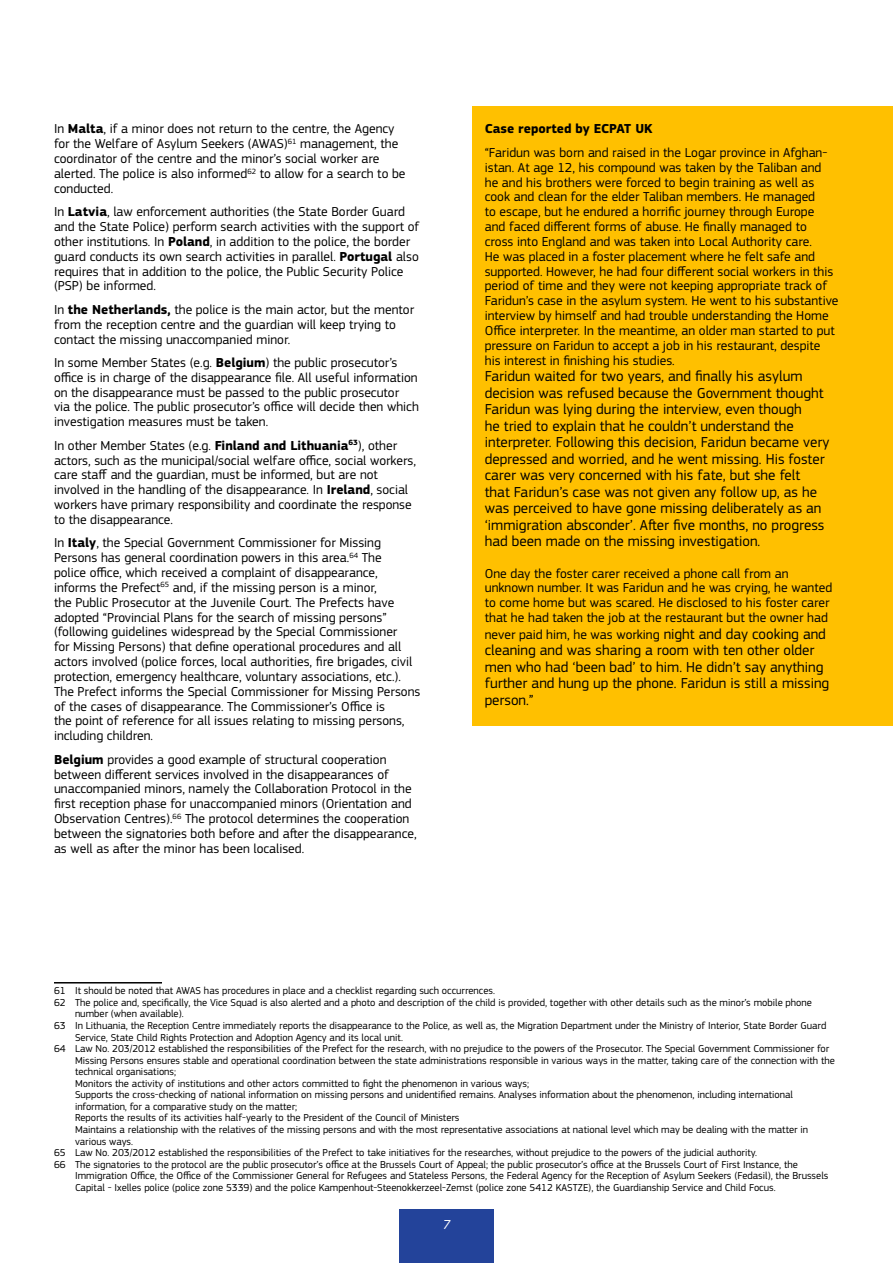
<style>
.page{position:relative;width:893px;height:1263px;background:#fff}
.page>*{position:absolute;margin:0;border:0;box-sizing:border-box;transform-origin:0 0}
.t1{font:15px/16.5px "EC Square Sans Pro";color:#000}
.t2{font:13.5px/14.9px "EC Square Sans Pro";color:#000}
.t3{font:700 13.5px "EC Square Sans Pro";color:#000}
.t4{font:italic 13.5px "EC Square Sans Pro";color:#fff}
.t5{font:10.5px "EC Square Sans Pro";color:#000}
.s1{font-weight:700}
.s2{font-size:15px}
</style>
<div class="page">
<div style="left:399px;top:1209px;width:95px;height:54px;background:#23439a"></div>
<hr style="left:54px;top:982px;width:108px;height:1px;background:#000">
<div style="left:472px;top:106px;width:420px;height:44px;background:#ffc000"></div>
<div style="left:472px;top:130px;width:420px;height:595px;background:#ffc000"></div>
<p class="t2" style="left:54px;top:122px;width:353px">In <span class="s1">Malta</span>, if a minor does not return to the centre, the Agency for the Welfare of Asylum Seekers (AWAS)<sup>61</sup> management, the coordinator of the centre and the minor’s social worker are alerted. The police is also informed<sup>62</sup> to allow for a search to be conducted.</p>
<p class="t2" style="left:54px;top:204px;width:367px">In <span class="s1">Latvia</span>, law enforcement authorities (the State Border Guard and the State Police) perform search activities with the support of other institutions. In <span class="s1">Poland</span>, in addition to the police, the border guard conducts its own search activities in parallel. <span class="s1">Portugal</span> also requires that in addition to the police, the Public Security Police (PSP) be informed.</p>
<p class="t2" style="left:54px;top:302px;width:362px">In <span class="s1">the Netherlands,</span> the police is the main actor, but the mentor from the reception centre and the guardian will keep trying to contact the missing unaccompanied minor.</p>
<p class="t2" style="left:54px;top:355px;width:366px">In some Member States (e.g. <span class="s1">Belgium</span>) the public prosecutor’s office is in charge of the disappearance file. All useful information on the disappearance must be passed to the public prosecutor<br>via the police. The public prosecutor’s office will decide then which investigation measures must be taken.</p>
<p class="t2" style="left:54px;top:438px;width:364px">In other Member States (e.g. <span class="s1">Finland and Lithuania</span><sup>63</sup>), other actors, such as the municipal/social welfare office, social workers, care staff and the guardian, must be informed, but are not involved in the handling of the disappearance. In <span class="s1">Ireland</span>, social workers have primary responsibility and coordinate the response to the disappearance.</p>
<p class="t2" style="left:54px;top:535px;width:368px">In <span class="s1">Italy</span>, the Special Government Commissioner for Missing Persons has general coordination powers in this area.<sup>64</sup> The<br>police office, which received a complaint of disappearance, informs the Prefect<sup>65</sup> and, if the missing person is a minor,<br>the Public Prosecutor at the Juvenile Court. The Prefects have adopted “Provincial Plans for the search of missing persons” (following guidelines widespread by the Special Commissioner<br>for Missing Persons) that define operational procedures and all actors involved (police forces, local authorities, fire brigades, civil protection, emergency healthcare, voluntary associations, etc.).<br>The Prefect informs the Special Commissioner for Missing Persons of the cases of disappearance. The Commissioner’s Office is<br>the point of reference for all issues relating to missing persons, including children.</p>
<p class="t2" style="left:54px;top:752px;width:364px"><span class="s1">Belgium</span> provides a good example of structural cooperation between different services involved in the disappearances of unaccompanied minors, namely the Collaboration Protocol in the first reception phase for unaccompanied minors (Orientation and Observation Centres).<sup>66</sup> The protocol determines the cooperation between the signatories both before and after the disappearance, as well as after the minor has been localised.</p>
<p class="t3" style="left:485px;top:121px;width:169px">Case reported by ECPAT UK</p>
<p class="t2" style="left:485px;top:145px;width:355px">“Faridun was born and raised in the Logar province in Afghan&shy;istan. At age 12, his compound was taken by the Taliban and<br>he and his brothers were forced to begin training as well as cook and clean for the elder Taliban members. He managed<br>to escape, but he endured a horrific journey through Europe<br>and faced different forms of abuse. He finally managed to cross into England and was taken into Local Authority care.<br>He was placed in a foster placement where he felt safe and supported. However, he had four different social workers in this period of time and they were not keeping appropriate track of Faridun’s case in the asylum system. He went to his substantive interview by himself and had trouble understanding the Home Office interpreter. In the meantime, an older man started to put pressure on Faridun to accept a job in his restaurant, despite his interest in finishing his studies.</p>
<p class="t1" style="left:485px;top:368px;width:346px">Faridun waited for two years, and finally his asylum decision was refused because the Government thought Faridun was lying during the interview, even though<br>he tried to explain that he couldn’t understand the interpreter. Following this decision, Faridun became very depressed and worried, and he went missing. His foster carer was very concerned with his fate, but she felt<br>that Faridun’s case was not given any follow up, as he was perceived to have gone missing deliberately as an ‘immigration absconder’. After five months, no progress had been made on the missing investigation.</p>
<p class="t2" style="left:485px;top:566px;width:349px">One day the foster carer received a phone call from an unknown number. It was Faridun and he was crying, he wanted to come home but was scared. He disclosed to his foster carer that he had taken the job at the restaurant but the owner had</p>
<p class="t2" style="left:485px;top:627px;width:343px">never paid him, he was working <span class="s2">night and day cooking and</span></p>
<p class="t1" style="left:485px;top:642px;width:346px">cleaning and was sharing a room with ten other older men who had ‘been bad’ to him. He didn’t say anything further and hung up the phone. Faridun is still a missing person.”</p>
<p class="t5" style="left:54px;top:985px;width:442px">61 It should be noted that AWAS has procedures in place and a checklist regarding such occurrences.</p>
<p class="t5" style="left:54px;top:996px;width:759px">62 The police and, specifically, the Vice Squad is also alerted and a photo and description of the child is provided, together with other details such as the minor’s mobile phone</p>
<p class="t5" style="left:75px;top:1008px;width:110px">number (when available).</p>
<p class="t5" style="left:54px;top:1019px;width:774px">63 In Lithuania, the Reception Centre immediately reports the disappearance to the Police, as well as, the Migration Department under the Ministry of Interior, State Border Guard</p>
<p class="t5" style="left:75px;top:1031px;width:329px">Service, State Child Rights Protection and Adoption Agency and its local unit.</p>
<p class="t5" style="left:54px;top:1042px;width:777px">64 Law No. 203/2012 established the responsibilities of the Prefect for the research, with no prejudice to the powers of the Prosecutor. The Special Government Commissioner for</p>
<p class="t5" style="left:75px;top:1054px;width:761px">Missing Persons ensures stable and operational coordination between the state administrations responsible in various ways in the matter, taking care of the connection with the</p>
<p class="t5" style="left:75px;top:1065px;width:103px">technical organisations;</p>
<p class="t5" style="left:75px;top:1077px;width:456px">Monitors the activity of institutions and other actors committed to fight the phenomenon in various ways;</p>
<p class="t5" style="left:75px;top:1089px;width:720px">Supports the cross-checking of national information on missing persons and unidentified remains. Analyses information about the phenomenon, including international</p>
<p class="t5" style="left:75px;top:1100px;width:224px">information, for a comparative study on the matter;</p>
<p class="t5" style="left:75px;top:1112px;width:386px">Reports the results of its activities half-yearly to the President of the Council of Ministers</p>
<p class="t5" style="left:75px;top:1123px;width:735px">Maintains a relationship with the relatives of the missing persons and with the most representative associations at national level which may be dealing with the matter in</p>
<p class="t5" style="left:75px;top:1135px;width:60px">various ways.</p>
<p class="t5" style="left:54px;top:1146px;width:705px">65 Law No. 203/2012 established the responsibilities of the Prefect to take initiatives for the researches, without prejudice to the powers of the judicial authority.</p>
<p class="t5" style="left:54px;top:1158px;width:745px">66 The signatories to the protocol are the public prosecutor’s office at the Brussels Court of Appeal; the public prosecutor’s office at the Brussels Court of First Instance, the</p>
<p class="t5" style="left:75px;top:1169px;width:755px">Immigration Office, the Office of the Commissioner General for Refugees and Stateless Persons, the Federal Agency for the Reception of Asylum Seekers (Fedasil), the Brussels</p>
<p class="t5" style="left:75px;top:1181px;width:702px">Capital - Ixelles police (police zone 5339) and the police Kampenhout-Steenokkerzeel-Zemst (police zone 5412 KASTZE), the Guardianship Service and Child Focus.</p>
<p class="t4" style="left:443px;top:1216px;width:6px">7</p>
</div>
